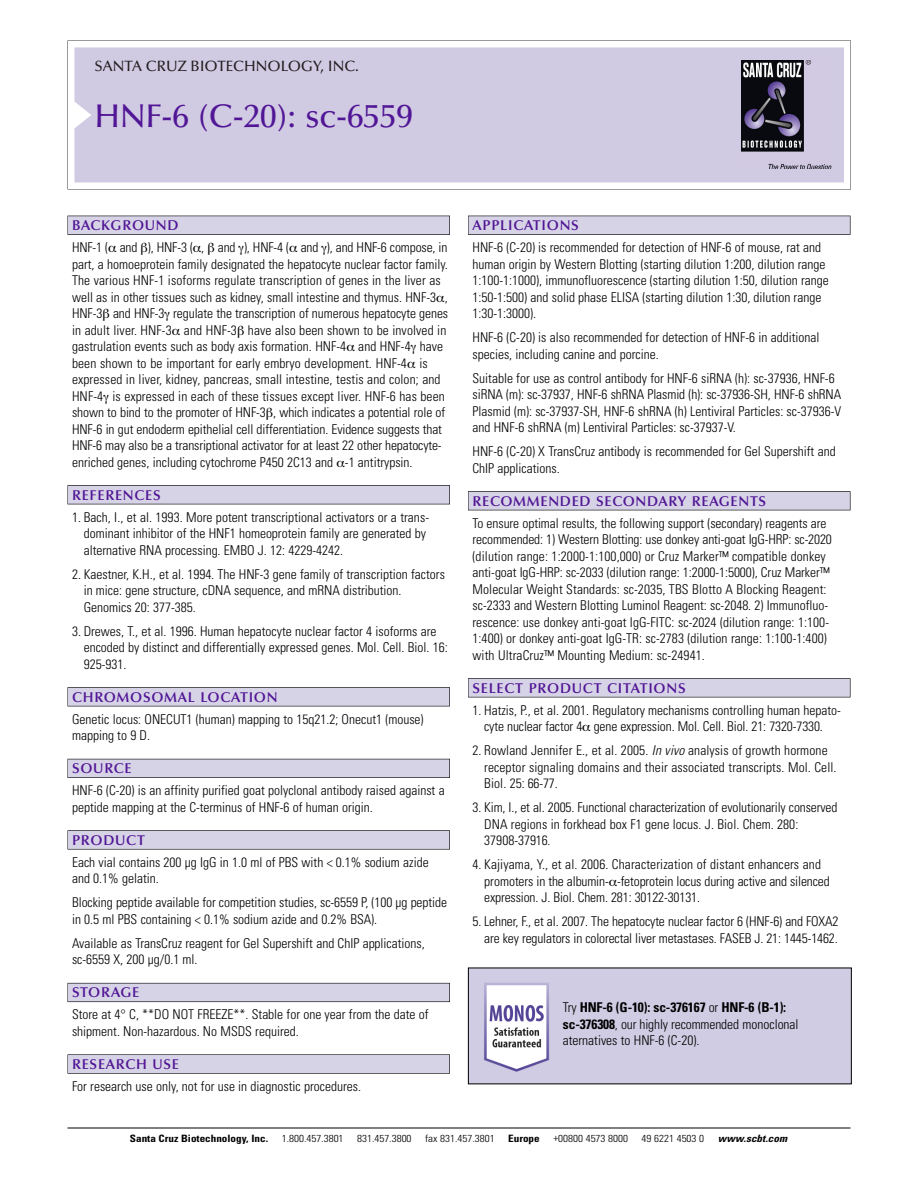
<style>
.page{position:relative;width:918px;height:1188px;background:#fff}
.page>*{position:absolute;margin:0;border:0;box-sizing:border-box;transform-origin:0 0}
.t1{font:500 33px "Optima";color:#511695}
.t2{font:500 15px "Optima";color:#231f20}
.t3{font:600 14.25px "Optima";letter-spacing:.05em;color:#511695}
.t4{font:300 condensed 13.5px/16.5px "Univers";color:#000}
.t5{font:300 condensed 10.2px "Univers";color:#000;scale:1.1 1}
.t6{font:700 condensed 10.2px "Univers";color:#000;scale:1.1 1}
.t7{font:italic 700 condensed 10.2px "Univers";letter-spacing:.005em;color:#000;scale:1.1 1}
.s1{font-style:italic}
.s2{font-weight:700}
</style>
<div class="page">
<svg style="left:68px;top:40px;width:783px;height:149px"></svg>
<div style="left:74px;top:47px;width:770px;height:135px;background:#d1cae3"></div>
<img style="left:741px;top:60px;width:90px;height:108px">
<div style="left:68px;top:216px;width:382px;height:19px;background:#525155"></div>
<div style="left:68px;top:216px;width:381px;height:18px;background:#d7d3e7"></div>
<div style="left:68px;top:485px;width:382px;height:19px;background:#525155"></div>
<div style="left:68px;top:486px;width:381px;height:18px;background:#d7d3e7"></div>
<div style="left:68px;top:687px;width:382px;height:19px;background:#545357"></div>
<div style="left:68px;top:688px;width:381px;height:18px;background:#d7d3e7"></div>
<div style="left:68px;top:759px;width:382px;height:19px;background:#54535a"></div>
<div style="left:68px;top:759px;width:381px;height:18px;background:#d7d3e7"></div>
<svg style="left:68px;top:830px;width:382px;height:20px"></svg>
<div style="left:68px;top:831px;width:381px;height:18px;background:#d7d3e7"></div>
<div style="left:68px;top:983px;width:382px;height:19px;background:#66646e"></div>
<div style="left:68px;top:983px;width:381px;height:18px;background:#d7d3e7"></div>
<div style="left:68px;top:1054px;width:382px;height:20px;background:#616161"></div>
<div style="left:68px;top:1055px;width:381px;height:18px;background:#d7d3e7"></div>
<div style="left:468px;top:216px;width:382px;height:19px;background:#525155"></div>
<div style="left:468px;top:216px;width:382px;height:18px;background:#d7d3e7"></div>
<div style="left:468px;top:491px;width:382px;height:19px;background:#525155"></div>
<div style="left:468px;top:492px;width:382px;height:18px;background:#d7d3e7"></div>
<div style="left:468px;top:678px;width:382px;height:19px;background:#545357"></div>
<div style="left:468px;top:679px;width:382px;height:18px;background:#d7d3e7"></div>
<hr style="left:68px;top:1128px;width:782px;height:1px;background:#000">
<img style="left:470px;top:970px;width:380px;height:112px">
<p class="t2" style="left:94px;top:61px;width:266px">SANTA CRUZ BIOTECHNOLOGY, INC.</p>
<h1 class="t1" style="left:94px;top:103px;width:320px">HNF-6 (C-20): sc-6559</h1>
<p class="t3" style="left:72px;top:219px;width:108px">BACKGROUND</p>
<p class="t4" style="left:72px;top:240px;width:378px">HNF-1 ( and ), HNF-3 ( , and ), HNF-4 ( and ), and HNF-6 compose, in part, a homoeprotein family designated the hepatocyte nuclear factor family.<br>The various HNF-1 isoforms regulate transcription of genes in the liver as well as in other tissues such as kidney, small intestine and thymus. HNF-3 , HNF-3 and HNF-3 regulate the transcription of numerous hepatocyte genes in adult liver. HNF-3 and HNF-3 have also been shown to be involved in gastrulation events such as body axis formation. HNF-4 and HNF-4 have been shown to be important for early embryo development. HNF-4 is expressed in liver, kidney, pancreas, small intestine, testis and colon; and HNF-4 is expressed in each of these tissues except liver. HNF-6 has been shown to bind to the promoter of HNF-3 , which indicates a potential role of HNF-6 in gut endoderm epithelial cell differentiation. Evidence suggests that HNF-6 may also be a transriptional activator for at least 22 other hepatocyte&shy;enriched genes, including cytochrome P450 2C13 and -1 antitrypsin.</p>
<p class="t3" style="left:72px;top:489px;width:90px">REFERENCES</p>
<p class="t4" style="left:84px;top:510px;width:347px;text-indent:-12px">1. Bach, I., et al. 1993. More potent transcriptional activators or a trans&shy;dominant inhibitor of the HNF1 homeoprotein family are generated by alternative RNA processing. EMBO J. 12: 4229-4242.</p>
<p class="t4" style="left:84px;top:567px;width:363px;text-indent:-12px">2. Kaestner, K.H., et al. 1994. The HNF-3 gene family of transcription factors in mice: gene structure, cDNA sequence, and mRNA distribution.<br>Genomics 20: 377-385.</p>
<p class="t4" style="left:84px;top:624px;width:366px;text-indent:-12px">3. Drewes, T., et al. 1996. Human hepatocyte nuclear factor 4 isoforms are encoded by distinct and differentially expressed genes. Mol. Cell. Biol. 16:<br>925-931.</p>
<p class="t3" style="left:72px;top:691px;width:207px">CHROMOSOMAL LOCATION</p>
<p class="t4" style="left:72px;top:712px;width:353px">Genetic locus: ONECUT1 (human) mapping to 15q21.2; Onecut1 (mouse) mapping to 9 D.</p>
<p class="t3" style="left:72px;top:763px;width:61px">SOURCE</p>
<p class="t4" style="left:72px;top:783px;width:374px">HNF-6 (C-20) is an affinity purified goat polyclonal antibody raised against a peptide mapping at the C-terminus of HNF-6 of human origin.</p>
<p class="t3" style="left:72px;top:834px;width:74px">PRODUCT</p>
<p class="t4" style="left:72px;top:855px;width:358px">Each vial contains 200 µg IgG in 1.0 ml of PBS with &lt; 0.1% sodium azide and 0.1% gelatin.</p>
<p class="t4" style="left:72px;top:895px;width:377px">Blocking peptide available for competition studies, sc-6559 P, (100 µg peptide in 0.5 ml PBS containing &lt; 0.1% sodium azide and 0.2% BSA).</p>
<p class="t4" style="left:72px;top:936px;width:354px">Available as TransCruz reagent for Gel Supershift and ChIP applications, sc-6559 X, 200 µg/0.1 ml.</p>
<p class="t3" style="left:72px;top:987px;width:69px">STORAGE</p>
<p class="t4" style="left:72px;top:1007px;width:358px">Store at 4° C, **DO NOT FREEZE**. Stable for one year from the date of shipment. Non-hazardous. No MSDS required.</p>
<p class="t3" style="left:72px;top:1058px;width:109px">RESEARCH USE</p>
<p class="t4" style="left:72px;top:1079px;width:290px">For research use only, not for use in diagnostic procedures.</p>
<p class="t3" style="left:473px;top:219px;width:108px">APPLICATIONS</p>
<p class="t4" style="left:473px;top:240px;width:358px">HNF-6 (C-20) is recommended for detection of HNF-6 of mouse, rat and human origin by Western Blotting (starting dilution 1:200, dilution range 1:100-1:1000), immunofluorescence (starting dilution 1:50, dilution range 1:50-1:500) and solid phase ELISA (starting dilution 1:30, dilution range 1:30-1:3000).</p>
<p class="t4" style="left:473px;top:330px;width:348px">HNF-6 (C-20) is also recommended for detection of HNF-6 in additional species, including canine and porcine.</p>
<p class="t4" style="left:473px;top:371px;width:370px">Suitable for use as control antibody for HNF-6 siRNA (h): sc-37936, HNF-6 siRNA (m): sc-37937, HNF-6 shRNA Plasmid (h): sc-37936-SH, HNF-6 shRNA Plasmid (m): sc-37937-SH, HNF-6 shRNA (h) Lentiviral Particles: sc-37936-V and HNF-6 shRNA (m) Lentiviral Particles: sc-37937-V.</p>
<p class="t4" style="left:473px;top:444px;width:365px">HNF-6 (C-20) X TransCruz antibody is recommended for Gel Supershift and<br>ChIP applications.</p>
<p class="t3" style="left:473px;top:495px;width:295px">RECOMMENDED SECONDARY REAGENTS</p>
<p class="t4" style="left:473px;top:516px;width:361px">To ensure optimal results, the following support (secondary) reagents are recommended: 1) Western Blotting: use donkey anti-goat IgG-HRP: sc-2020 (dilution range: 1:2000-1:100,000) or Cruz Marker™ compatible donkey anti-goat IgG-HRP: sc-2033 (dilution range: 1:2000-1:5000), Cruz Marker™ Molecular Weight Standards: sc-2035, TBS Blotto A Blocking Reagent: sc-2333 and Western Blotting Luminol Reagent: sc-2048. 2) Immunofluo&shy;rescence: use donkey anti-goat IgG-FITC: sc-2024 (dilution range: 1:100- 1:400) or donkey anti-goat IgG-TR: sc-2783 (dilution range: 1:100-1:400) with UltraCruz™ Mounting Medium: sc-24941.</p>
<p class="t3" style="left:473px;top:682px;width:215px">SELECT PRODUCT CITATIONS</p>
<p class="t4" style="left:473px;top:703px;width:370px;text-align:center">1. Hatzis, P., et al. 2001. Regulatory mechanisms controlling human hepato&shy;cyte nuclear factor 4 gene expression. Mol. Cell. Biol. 21: 7320-7330.</p>
<p class="t4" style="left:484px;top:743px;width:354px;text-indent:-12px">2. Rowland Jennifer E., et al. 2005. <span class="s1">In vivo</span> analysis of growth hormone receptor signaling domains and their associated transcripts. Mol. Cell.<br>Biol. 25: 66-77.</p>
<p class="t4" style="left:484px;top:800px;width:355px;text-indent:-12px">3. Kim, I., et al. 2005. Functional characterization of evolutionarily conserved<br>DNA regions in forkhead box F1 gene locus. J. Biol. Chem. 280:<br>37908-37916.</p>
<p class="t4" style="left:484px;top:857px;width:347px;text-indent:-12px">4. Kajiyama, Y., et al. 2006. Characterization of distant enhancers and promoters in the albumin- -fetoprotein locus during active and silenced expression. J. Biol. Chem. 281: 30122-30131.</p>
<p class="t4" style="left:473px;top:914px;width:368px;text-align:right">5. Lehner, F., et al. 2007. The hepatocyte nuclear factor 6 (HNF-6) and FOXA2 are key regulators in colorectal liver metastases. FASEB J. 21: 1445-1462.</p>
<p class="t4" style="left:563px;top:1000px;width:237px">Try <span class="s2">HNF-6 (G-10): sc-376167</span> or <span class="s2">HNF-6 (B-1): sc-376308</span>, our highly recommended monoclonal aternatives to HNF-6 (C-20).</p>
<p class="t6" style="left:130px;top:1135px;width:127px">Santa Cruz Biotechnology, Inc.</p>
<p class="t5" style="left:282px;top:1135px;width:58px">1.800.457.3801</p>
<p class="t5" style="left:357px;top:1135px;width:51px">831.457.3800</p>
<p class="t5" style="left:425px;top:1135px;width:65px">fax 831.457.3801</p>
<p class="t6" style="left:508px;top:1135px;width:30px">Europe</p>
<p class="t5" style="left:553px;top:1135px;width:69px">+00800 4573 8000</p>
<p class="t5" style="left:642px;top:1135px;width:58px">49 6221 4503 0</p>
<p class="t7" style="left:718px;top:1135px;width:64px">www.scbt.com</p>
</div>
